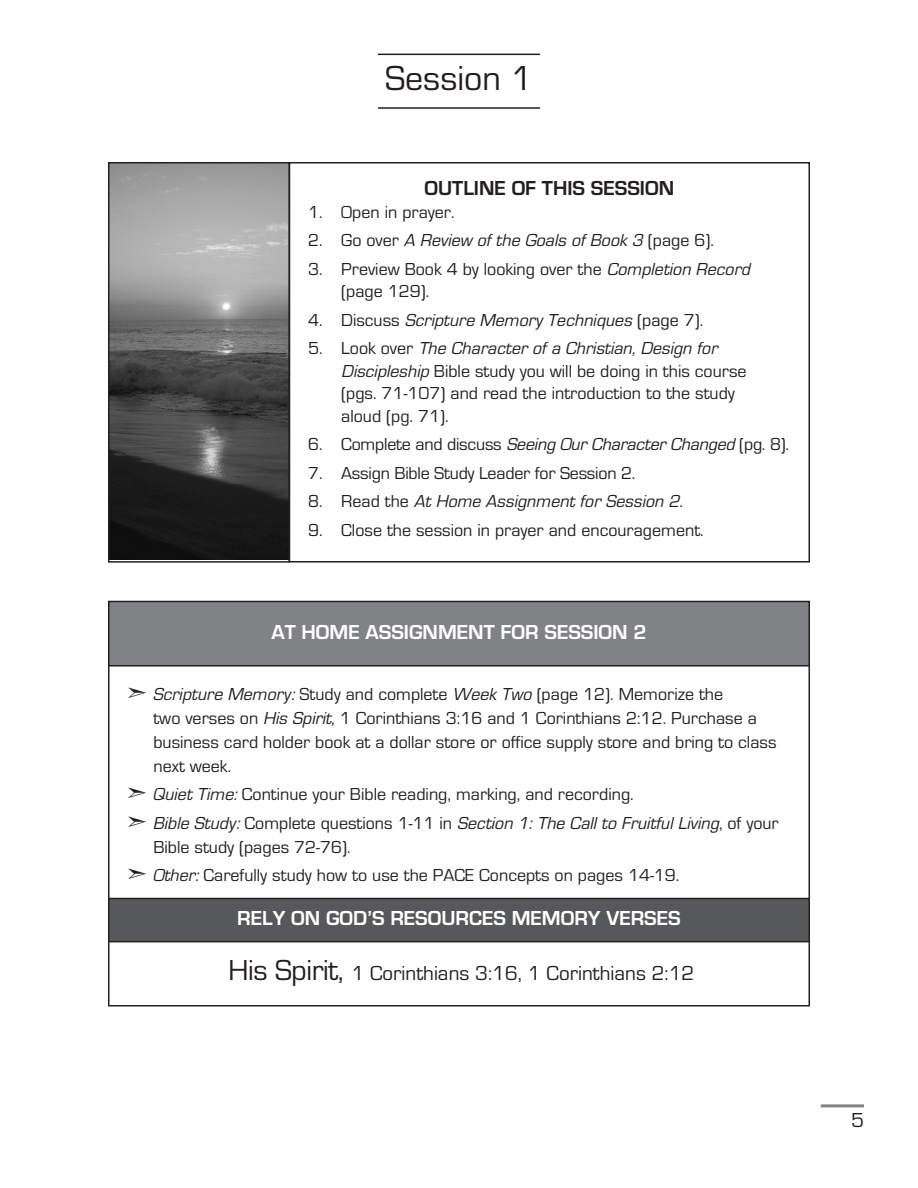
<style>
.page{position:relative;width:918px;height:1188px;background:#fff}
.page>*{position:absolute;margin:0;border:0;box-sizing:border-box;transform-origin:0 0}
.t1{font:36px "Eurostile";color:#231f20}
.t2{font:700 21px "Eurostile";color:#fff}
.t3{font:21px "Eurostile";color:#231f20}
.t4{font:700 21px "Eurostile";color:#231f20}
.t5{font:18px/24px "Eurostile";color:#231f20}
.t6{font:italic 18px/28.5px "Eurostile";color:#231f20}
.s1{font-style:normal}
.s2{font-style:italic}
.s3{font-size:30px}
</style>
<div class="page">
<hr style="left:378px;top:54px;width:162px;height:1px;background:#231f20">
<hr style="left:378px;top:107px;width:162px;height:2px;background:#231f20">
<div style="left:109px;top:602px;width:700px;height:64px;background:#808285"></div>
<div style="left:108px;top:601px;width:702px;height:66px;border:2px solid #231f20"></div>
<hr style="left:821px;top:1104px;width:43px;height:3px;background:#808285">
<div style="left:109px;top:898px;width:700px;height:44px;background:#57585a"></div>
<div style="left:108px;top:898px;width:702px;height:44px;border:2px solid #231f20"></div>
<div style="left:289px;top:162px;width:521px;height:401px;border:2px solid #231f20"></div>
<img style="left:111px;top:165px;width:176px;height:395px">
<div style="left:108px;top:162px;width:182px;height:401px;border:2px solid #231f20"></div>
<h1 class="t1" style="left:385px;top:58px;width:149px">Session 1</h1>
<p class="t4" style="left:425px;top:177px;width:251px">OUTLINE OF THIS SESSION</p>
<p class="t5" style="left:308px;top:200px;width:148px">1. Open in prayer.</p>
<p class="t6" style="left:308px;top:227px;width:407px"><span class="s1">2. Go over</span> AReviewoftheGoalsofBook3<span class="s1">(page 6).</span></p>
<p class="t5" style="left:341px;top:258px;width:415px;line-height:22.5px;text-indent:-33px">3. Preview Book 4 by looking over the <span class="s2">CompletionRecord </span>(page 129).</p>
<p class="t6" style="left:308px;top:306px;width:415px"><span class="s1">4 . D i s c u s s</span> Scripture Memory Techniques <span class="s1">( p a g e 7 ) .<br>5 . L o o k o v e r</span> The Character of a Christian, Design for</p>
<p class="t5" style="left:341px;top:360px;width:407px;line-height:22.5px"><span class="s2">Discipleship</span>Bible study you will be doing in this course (pgs. 71-107) and read the introduction to the study aloud (pg. 71).</p>
<p class="t5" style="left:308px;top:433px;width:482px">6. Complete and discuss <span class="s2">SeeingOurCharacterChanged</span>(pg. 8).</p>
<p class="t5" style="left:308px;top:459px;width:377px;line-height:28.5px">7. Assign Bible Study Leader for Session 2.<br>8 . R e a d t h e <span class="s2">At Home Assignment for Session 2</span>.</p>
<p class="t5" style="left:308px;top:518px;width:397px">9. Close the session in prayer and encouragement.</p>
<p class="t2" style="left:271px;top:620px;width:377px">AT HOME ASSIGNMENT FOR SESSION 2</p>
<p class="t5" style="left:153px;top:682px;width:625px;text-indent:-26px">➣ <span class="s2">ScriptureMemory:</span>Study and complete <span class="s2">WeekTwo</span>(page 12). Memorize the<br>two verses on <span class="s2">HisSpirit</span>, 1 Corinthians 3:16 and 1 Corinthians 2:12. Purchase a business card holder book at a dollar store or office supply store and bring to class next week.</p>
<p class="t5" style="left:127px;top:781px;width:653px;line-height:28.3px">➣ <span class="s2">QuietTime:</span>Continue your Bible reading, marking, and recording.<br>➣ <span class="s2">BibleStudy:</span>Complete questions 1-11 in <span class="s2">Section1:TheCalltoFruitfulLiving</span>, of your</p>
<p class="t5" style="left:127px;top:833px;width:553px;line-height:28.3px;text-indent:26px">Bible study (pages 72-76).<br>➣ <span class="s2">Other:</span>Carefully study how to use the PACE Concepts on pages 14-19.</p>
<p class="t2" style="left:237px;top:907px;width:445px">RELY ON GOD’S RESOURCES MEMORY VERSES</p>
<p class="t3" style="left:228px;top:962px;width:467px"><span class="s3">His Spirit,</span> 1 Corinthians 3:16, 1 Corinthians 2:12</p>
<p class="t3" style="left:851px;top:1109px;width:14px">5</p>
</div>
